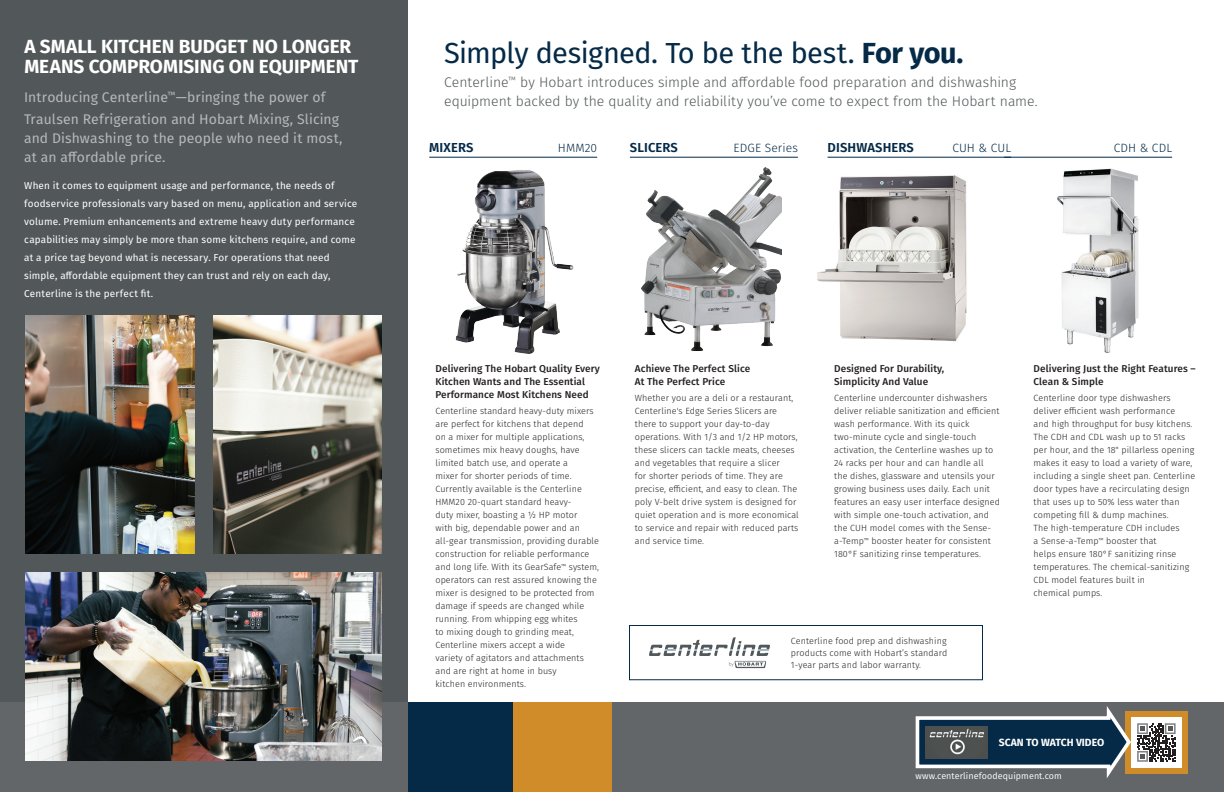
<style>
.page{position:relative;width:1224px;height:792px;background:#fff}
.page>*{position:absolute;margin:0;border:0;box-sizing:border-box;transform-origin:0 0}
.t1{font:29px "Fira Sans";letter-spacing:-.02em;color:#042a47}
.t2{font:700 19px/20px "Fira Sans";color:#fff}
.t3{font:300 14px/19px "Fira Sans";color:#525759}
.t4{font:14px/22px "Fira Sans";letter-spacing:.005em;color:#b6b8b9}
.t5{font:600 13px "Fira Sans";letter-spacing:.01em;color:#042a47}
.t6{font:300 12px "Fira Sans";letter-spacing:.01em;color:#042a47}
.t7{font:700 10.4px "Fira Sans";color:#fff}
.t8{font:10px/18px "Fira Sans";letter-spacing:.015em;color:#fff}
.t9{font:500 10px/13px "Fira Sans";letter-spacing:.01em;color:#231f20}
.t10{font:300 9px/13px "Fira Sans";letter-spacing:.01em;color:#231f20}
.t11{font:9px "Fira Sans";letter-spacing:.01em;color:#fff}
.s1{font-weight:700}
</style>
<div class="page">
<img style="left:1057px;top:168px;width:82px;height:185px">
<div style="left:0;top:0;width:408px;height:792px;background:#525759"></div>
<div style="left:0;top:702px;width:1224px;height:90px;background:#636669"></div>
<img style="left:455px;top:170px;width:119px;height:184px">
<img style="left:642px;top:168px;width:139px;height:182px">
<img style="left:817px;top:175px;width:150px;height:167px">
<hr style="left:429px;top:157px;width:168px;height:1px;background:#042a47">
<hr style="left:630px;top:157px;width:168px;height:1px;background:#042a47">
<hr style="left:828px;top:157px;width:183px;height:1px;background:#042a47">
<hr style="left:1004px;top:157px;width:168px;height:1px;background:#042a47">
<div style="left:1125px;top:711px;width:63px;height:63px;background:#cf8c29"></div>
<div style="left:408px;top:702px;width:105px;height:90px;background:#042a47"></div>
<div style="left:513px;top:702px;width:99px;height:90px;background:#cf8c29"></div>
<svg style="left:649px;top:637px;width:121px;height:31px"></svg>
<div style="left:629px;top:625px;width:354px;height:55px;border:1px solid #042a47"></div>
<img style="left:26px;top:315px;width:169px;height:239px">
<img style="left:214px;top:315px;width:168px;height:239px">
<img style="left:26px;top:573px;width:356px;height:188px">
<div style="left:1131px;top:717px;width:51px;height:51px;background:#fff"></div>
<svg style="left:915px;top:707px;width:261px;height:71px"></svg>
<h2 class="t2" style="left:24px;top:35px;width:336px">A SMALL KITCHEN BUDGET NO LONGER<br>MEANS COMPROMISING ON EQUIPMENT</h2>
<h3 class="t4" style="left:24px;top:86px;width:316px">Introducing Centerline<sup>™</sup>—bringing the power of<br>Traulsen Refrigeration and Hobart Mixing, Slicing</h3>
<h3 class="t4" style="left:24px;top:128px;width:320px;line-height:19px">and Dishwashing to the people who need it most, at an affordable price.</h3>
<p class="t8" style="left:24px;top:176px;width:335px">When it comes to equipment usage and performance, the needs of foodservice professionals vary based on menu, application and service volume. Premium enhancements and extreme heavy duty performance capabilities may simply be more than some kitchens require, and come at a price tag beyond what is necessary. For operations that need simple, affordable equipment they can trust and rely on each day, Centerline is the perfect fit.</p>
<h1 class="t1" style="left:444px;top:31px;width:521px">Simply designed. To be the best. <span class="s1">For you.</span></h1>
<h3 class="t3" style="left:444px;top:72px;width:595px">Centerline<sup>™</sup> by Hobart introduces simple and affordable food preparation and dishwashing equipment backed by the quality and reliability you’ve come to expect from the Hobart name.</h3>
<h3 class="t5" style="left:429px;top:137px;width:46px">MIXERS</h3>
<h3 class="t6" style="left:558px;top:139px;width:41px">HMM20</h3>
<h3 class="t5" style="left:630px;top:137px;width:50px">SLICERS</h3>
<h3 class="t6" style="left:734px;top:139px;width:66px">EDGE Series</h3>
<h3 class="t5" style="left:828px;top:137px;width:88px">DISHWASHERS</h3>
<h3 class="t6" style="left:952px;top:139px;width:60px">CUH &amp; CUL</h3>
<h3 class="t6" style="left:1114px;top:139px;width:60px">CDH &amp; CDL</h3>
<p class="t9" style="left:435px;top:362px;width:166px">Delivering The Hobart Quality Every<br>Kitchen Wants and The Essential<br>Performance Most Kitchens Need</p>
<p class="t10" style="left:435px;top:405px;width:165px">Centerline standard heavy-duty mixers are perfect for kitchens that depend<br>on a mixer for multiple applications, sometimes mix heavy doughs, have limited batch use, and operate a<br>mixer for shorter periods of time.<br>Currently available is the Centerline HMM20 20-quart standard heavy-<br>duty mixer, boasting a ½ HP motor<br>with big, dependable power and an all‑gear transmission, providing durable construction for reliable performance and long life. With its GearSafe<sup>™</sup> system, operators can rest assured knowing the mixer is designed to be protected from damage if speeds are changed while running. From whipping egg whites<br>to mixing dough to grinding meat, Centerline mixers accept a wide<br>variety of agitators and attachments and are right at home in busy<br>kitchen environments.</p>
<p class="t9" style="left:635px;top:362px;width:117px">Achieve The Perfect Slice<br>At The Perfect Price</p>
<p class="t10" style="left:635px;top:392px;width:166px">Whether you are a deli or a restaurant, Centerline's Edge Series Slicers are there to support your day-to-day operations. With 1/3 and 1/2 HP motors, these slicers can tackle meats, cheeses and vegetables that require a slicer<br>for shorter periods of time. They are precise, efficient, and easy to clean. The poly V-belt drive system is designed for quiet operation and is more economical to service and repair with reduced parts and service time.</p>
<p class="t9" style="left:834px;top:362px;width:112px">Designed For Durability,<br>Simplicity And Value</p>
<p class="t10" style="left:834px;top:392px;width:167px">Centerline undercounter dishwashers deliver reliable sanitization and efficient wash performance. With its quick two-minute cycle and single-touch activation, the Centerline washes up to 24 racks per hour and can handle all<br>the dishes, glassware and utensils your growing business uses daily. Each unit features an easy user interface designed with simple one-touch activation, and the CUH model comes with the Sense&shy;a-Temp<sup>™</sup> booster heater for consistent 180°F sanitizing rinse temperatures.</p>
<p class="t10" style="left:791px;top:635px;width:158px;line-height:12px;text-align:justify">Centerline food prep and dishwashing products come with Hobart’s standard 1-year parts and labor warranty.</p>
<p class="t9" style="left:1034px;top:362px;width:164px">Delivering Just the Right Features –<br>Clean &amp; Simple</p>
<p class="t10" style="left:1034px;top:392px;width:163px">Centerline door type dishwashers deliver efficient wash performance<br>and high throughput for busy kitchens.<br>The CDH and CDL wash up to 51 racks per hour, and the 18" pillarless opening makes it easy to load a variety of ware, including a single sheet pan. Centerline door types have a recirculating design that uses up to 50% less water than competing fill &amp; dump machines.<br>The high-temperature CDH includes<br>a Sense-a-Temp<sup>™</sup> booster that<br>helps ensure 180°F sanitizing rinse temperatures. The chemical-sanitizing CDL model features built in<br>chemical pumps.</p>
<p class="t7" style="left:999px;top:734px;width:107px">SCAN TO WATCH VIDEO</p>
<p class="t11" style="left:916px;top:769px;width:148px">www.centerlinefoodequipment.com</p>
</div>
